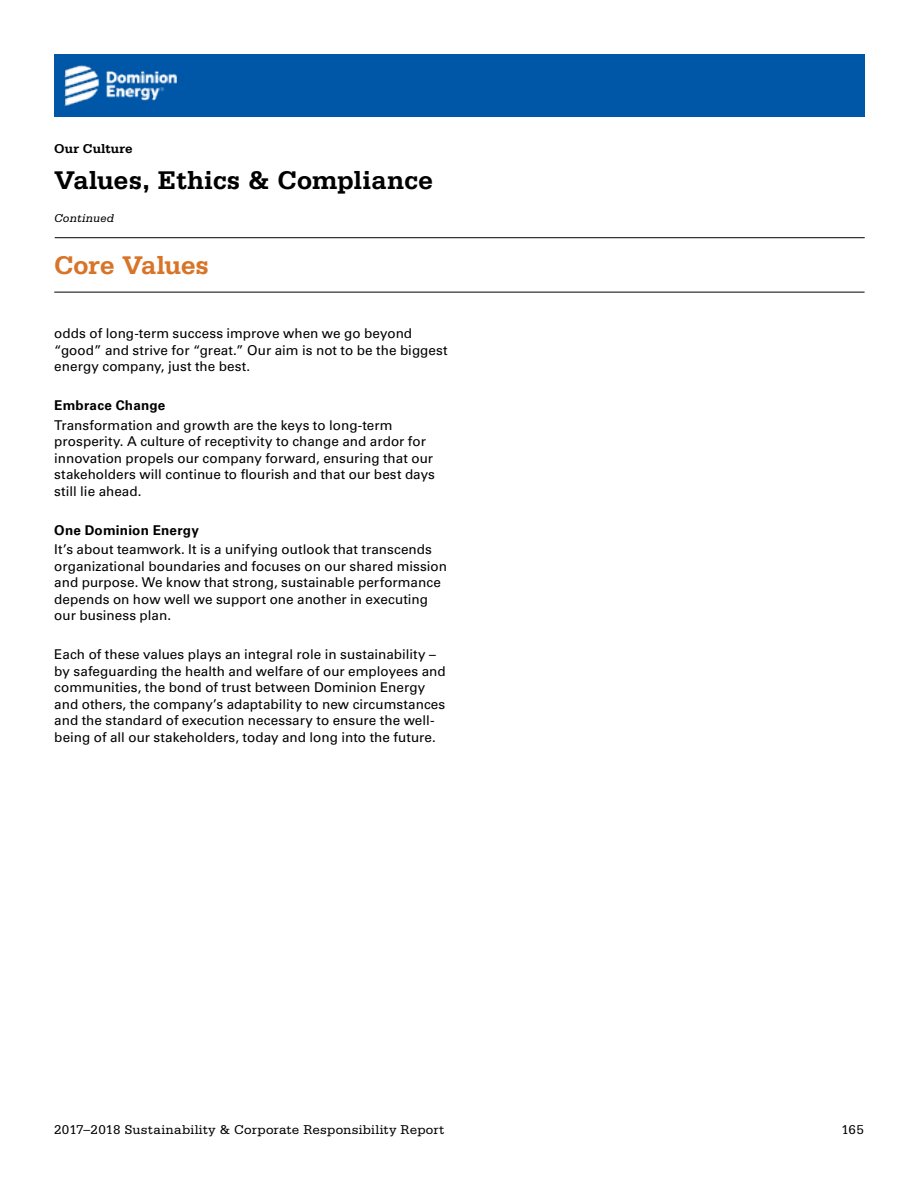
<style>
.page{position:relative;width:918px;height:1188px;background:#fff}
.page>*{position:absolute;margin:0;border:0;box-sizing:border-box;transform-origin:0 0}
.Header_Section__H2{font:700 27px "Serifa Std";color:#000}
.Header_Sub-Section_S{font:700 27px "Serifa Std";letter-spacing:-.01em;color:#d87428}
.Body-Copy_Paragraph{font:13.5px/16.5px "Univers LT Std";color:#000}
.t1{font:13.5px "Serifa Std";letter-spacing:.02em;color:#000}
.Body-Copy_Paragraph-2{font:700 13.5px "Univers LT Std";letter-spacing:.015em;color:#000}
.Header_Chapter__H1{font:700 13.5px "Serifa Std";letter-spacing:.01em;color:#000}
.t2{font:italic 12px "Serifa Std";letter-spacing:.015em;color:#000}
</style>
<div class="page">
<div style="left:54px;top:54px;width:810px;height:62px;background:#0057a8"></div>
<img style="left:64px;top:65px;width:114px;height:42px">
<hr style="left:54px;top:292px;width:811px;height:1px;background:#000">
<hr style="left:55px;top:237px;width:810px;height:1px;background:#000">
<h1 class="Header_Chapter__H1" style="left:54px;top:141px;width:80px">Our Culture</h1>
<p class="Header_Section__H2" style="left:54px;top:164px;width:381px">Values, Ethics &amp; Compliance</p>
<p class="t2" style="left:54px;top:211px;width:62px">Continued</p>
<p class="Header_Sub-Section_S" style="left:54px;top:249px;width:157px">Core Values</p>
<p class="Body-Copy_Paragraph" style="left:54px;top:325px;width:395px">odds of long-term success improve when we go beyond “good” and strive for “great.” Our aim is not to be the biggest energy company, just the best.</p>
<p class="Body-Copy_Paragraph-2" style="left:54px;top:398px;width:113px">Embrace Change</p>
<p class="Body-Copy_Paragraph" style="left:54px;top:417px;width:382px">Transformation and growth are the keys to long-term prosperity. A culture of receptivity to change and ardor for innovation propels our company forward, ensuring that our stakeholders will continue to flourish and that our best days still lie ahead.</p>
<p class="Body-Copy_Paragraph-2" style="left:54px;top:522px;width:146px">One Dominion Energy</p>
<p class="Body-Copy_Paragraph" style="left:54px;top:541px;width:394px">It’s about teamwork. It is a unifying outlook that transcends organizational boundaries and focuses on our shared mission and purpose. We know that strong, sustainable performance depends on how well we support one another in executing our business plan.</p>
<p class="Body-Copy_Paragraph" style="left:54px;top:646px;width:393px">Each of these values plays an integral role in sustainability – by safeguarding the health and welfare of our employees and communities, the bond of trust between Dominion Energy and others, the company’s adaptability to new circumstances and the standard of execution necessary to ensure the well&shy;being of all our stakeholders, today and long into the future.</p>
<p class="t1" style="left:54px;top:1122px;width:392px">2017–2018 Sustainability &amp; Corporate Responsibility Report</p>
<p class="t1" style="left:841px;top:1122px;width:24px">165</p>
</div>
